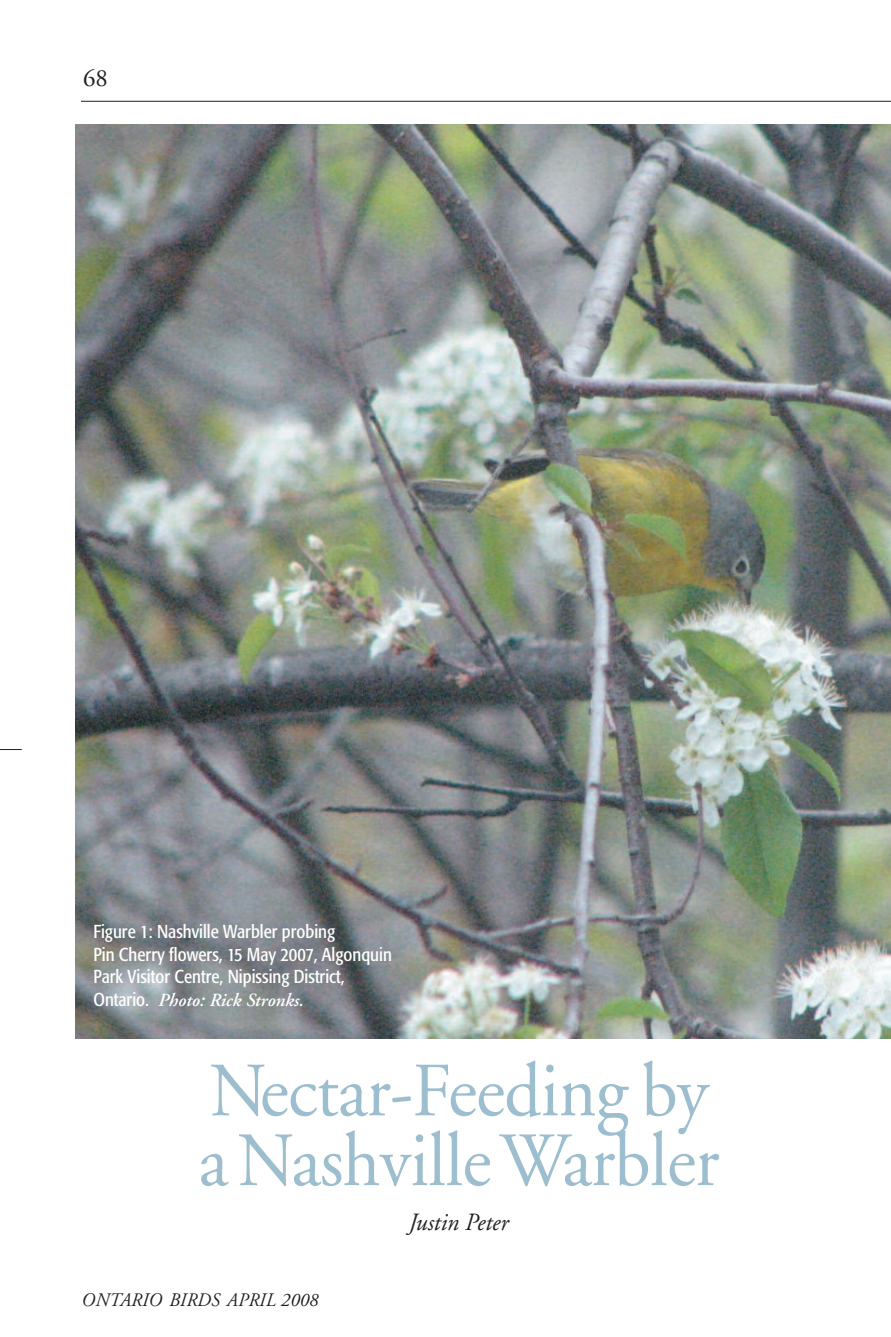
<style>
.page{position:relative;width:891px;height:1337px;background:#fff}
.page>*{position:absolute;margin:0;border:0;box-sizing:border-box;transform-origin:0 0}
.t1{font:76.5px/69.8px "Adobe Garamond";letter-spacing:-.01em;color:#9dbece;scale:.95 1}
.t2{font:italic 24.75px "Adobe Garamond";color:#231f20;scale:.96 1}
.t3{font:24.75px "Adobe Garamond";color:#231f20}
.t4{font:italic 19.12px "Adobe Garamond";letter-spacing:.01em;color:#231f20}
.t5{font:condensed 18.45px/22.5px "Formata";color:#fff}
.t6{font:italic 600 18.45px "Adobe Garamond";color:#fff}
.s1{font-family:"Formata";font-weight:400;font-style:normal;font-stretch:condensed}
</style>
<div class="page">
<hr style="left:81px;top:101px;width:810px;height:1px;background:#231f20">
<svg style="left:0;top:749px;width:22px;height:1px"></svg>
<img style="left:75px;top:125px;width:816px;height:913px">
<h2 class="t3" style="left:83px;top:69px;width:26px">68</h2>
<p class="t5" style="left:93px;top:921px;width:300px">Figure 1: Nashville Warbler probing<br>Pin Cherry flowers, 15 May 2007, Algonquin<br>Park Visitor Centre, Nipissing District,</p>
<p class="t6" style="left:93px;top:992px;width:211px"><span class="s1">Ontario.</span> Photo: Rick Stronks.</p>
<h1 class="t1" style="left:199px;top:1062px;width:550px">Nectar-Feeding by aNashvilleWarbler</h1>
<h2 class="t2" style="left:408px;top:1212px;width:105px">Justin Peter</h2>
<p class="t4" style="left:81px;top:1292px;width:238px">ONTARIO BIRDS APRIL 2008</p>
</div>
